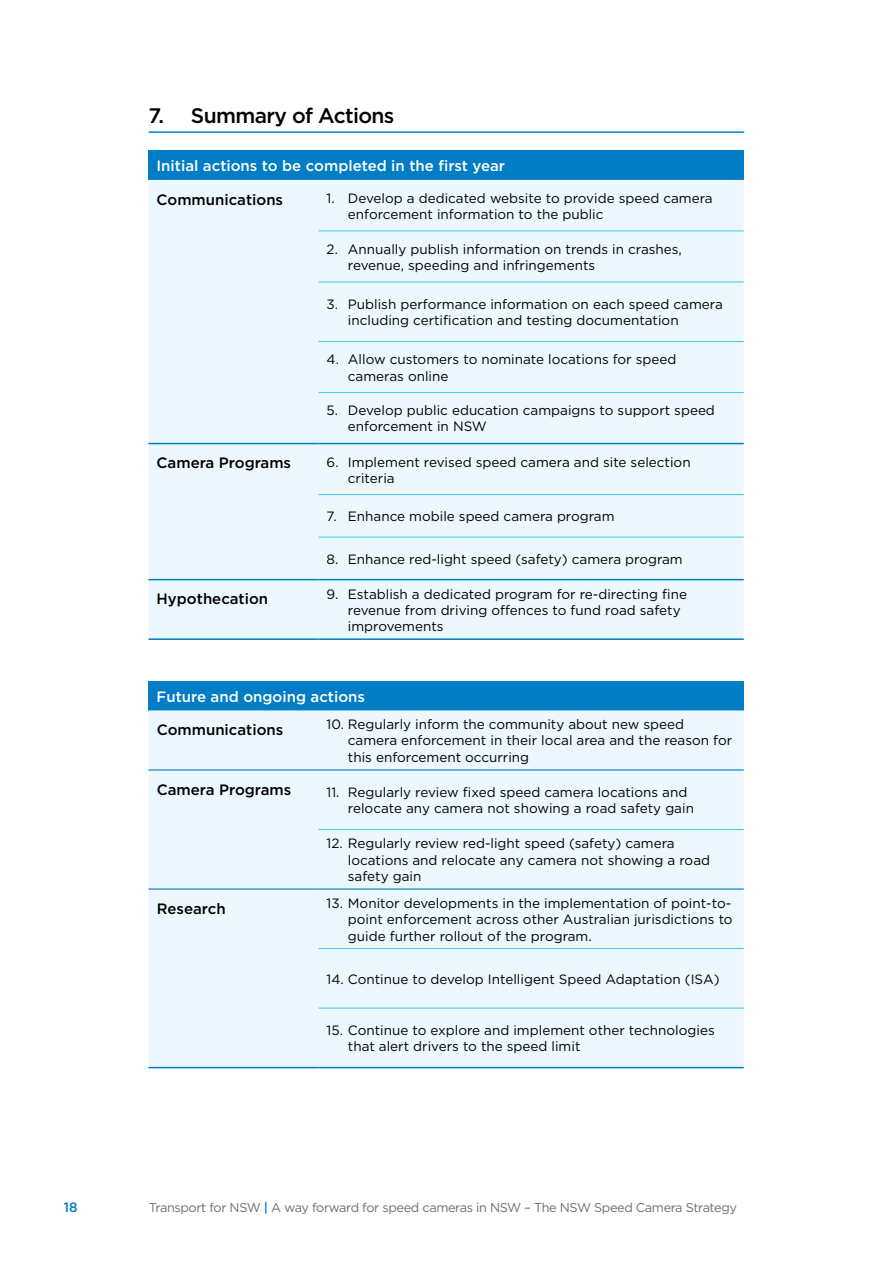
<style>
.page{position:relative;width:893px;height:1263px;background:#fff}
.page>*{position:absolute;margin:0;border:0;box-sizing:border-box;transform-origin:0 0}
.t1{font:500 21px "Gotham";letter-spacing:-.03em;color:#000}
.t2{font:500 15px "Gotham";color:#000}
.t3{font:500 15px "Gotham";color:#fff}
.t4{font:13.5px/16.2px "Gotham";color:#000}
.t5{font:500 13.5px "Gotham";color:#007dc5}
.t6{font:12.75px "Gotham";letter-spacing:-.03em;color:#6d6e71}
.s1{font-weight:500;color:#007dc5}
</style>
<div class="page">
<hr style="left:148px;top:131px;width:596px;height:2px;background:#0088ce">
<div style="left:148px;top:150px;width:596px;height:30px;background:#007dc5"></div>
<div style="left:148px;top:180px;width:596px;height:458px;background:#ecf8fe"></div>
<hr style="left:148px;top:579px;width:171px;height:1px;background:#007dc5">
<hr style="left:319px;top:579px;width:425px;height:1px;background:#007dc5">
<hr style="left:148px;top:638px;width:171px;height:2px;background:#007dc5">
<hr style="left:319px;top:638px;width:425px;height:2px;background:#007dc5">
<hr style="left:148px;top:443px;width:171px;height:1px;background:#007dc5">
<hr style="left:319px;top:443px;width:425px;height:1px;background:#007dc5">
<hr style="left:319px;top:231px;width:425px;height:1px;background:#44c8f5">
<hr style="left:319px;top:282px;width:425px;height:1px;background:#44c8f5">
<hr style="left:319px;top:341px;width:425px;height:1px;background:#44c8f5">
<hr style="left:319px;top:392px;width:425px;height:1px;background:#44c8f5">
<hr style="left:319px;top:494px;width:425px;height:1px;background:#44c8f5">
<hr style="left:319px;top:537px;width:425px;height:1px;background:#44c8f5">
<div style="left:148px;top:681px;width:596px;height:29px;background:#007dc5"></div>
<div style="left:148px;top:710px;width:596px;height:357px;background:#ecf8fe"></div>
<hr style="left:319px;top:829px;width:425px;height:1px;background:#44c8f5">
<hr style="left:319px;top:948px;width:425px;height:1px;background:#44c8f5">
<hr style="left:319px;top:1008px;width:425px;height:1px;background:#44c8f5">
<hr style="left:148px;top:1067px;width:171px;height:1px;background:#007dc5">
<hr style="left:319px;top:1067px;width:425px;height:1px;background:#007dc5">
<hr style="left:148px;top:769px;width:171px;height:1px;background:#007dc5">
<hr style="left:319px;top:769px;width:425px;height:1px;background:#007dc5">
<hr style="left:319px;top:888px;width:425px;height:1px;background:#007dc5">
<hr style="left:148px;top:888px;width:171px;height:1px;background:#007dc5">
<h1 class="t1" style="left:148px;top:102px;width:248px">7. Summary of Actions</h1>
<p class="t3" style="left:157px;top:156px;width:350px">Initial actions to be completed in the first year</p>
<p class="t2" style="left:157px;top:190px;width:128px">Communications</p>
<p class="t4" style="left:348px;top:189px;width:366px;text-indent:-21px">1. Develop a dedicated website to provide speed camera enforcement information to the public</p>
<p class="t4" style="left:348px;top:241px;width:335px;text-indent:-21px">2. Annually publish information on trends in crashes, revenue, speeding and infringements</p>
<p class="t4" style="left:348px;top:296px;width:376px;text-indent:-21px">3. Publish performance information on each speed camera including certification and testing documentation</p>
<p class="t4" style="left:348px;top:351px;width:330px;text-indent:-21px">4. Allow customers to nominate locations for speed cameras online</p>
<p class="t4" style="left:348px;top:402px;width:368px;text-indent:-21px">5. Develop public education campaigns to support speed enforcement in NSW</p>
<p class="t2" style="left:157px;top:453px;width:136px">Camera Programs</p>
<p class="t4" style="left:348px;top:453px;width:344px;text-indent:-21px">6. Implement revised speed camera and site selection criteria</p>
<p class="t4" style="left:327px;top:508px;width:289px">7. Enhance mobile speed camera program</p>
<p class="t4" style="left:327px;top:550px;width:358px">8. Enhance red-light speed (safety) camera program</p>
<p class="t2" style="left:157px;top:589px;width:113px">Hypothecation</p>
<p class="t4" style="left:348px;top:585px;width:341px;text-indent:-21px">9. Establish a dedicated program for re-directing fine revenue from driving offences to fund road safety improvements</p>
<p class="t3" style="left:157px;top:686px;width:210px">Future and ongoing actions</p>
<p class="t2" style="left:157px;top:720px;width:128px">Communications</p>
<p class="t4" style="left:348px;top:716px;width:386px;text-indent:-21px">10. Regularly inform the community about new speed camera enforcement in their local area and the reason for this enforcement occurring</p>
<p class="t2" style="left:157px;top:780px;width:136px">Camera Programs</p>
<p class="t4" style="left:348px;top:784px;width:348px;text-indent:-21px">11. Regularly review fixed speed camera locations and relocate any camera not showing a road safety gain</p>
<p class="t4" style="left:348px;top:835px;width:364px;text-indent:-21px">12. Regularly review red-light speed (safety) camera locations and relocate any camera not showing a road safety gain</p>
<p class="t2" style="left:157px;top:899px;width:70px">Research</p>
<p class="t4" style="left:348px;top:895px;width:386px;text-align:justify;text-indent:-21px">13. Monitor developments in the implementation of point-to&shy;point enforcement across other Australian jurisdictions to guide further rollout of the program.</p>
<p class="t4" style="left:327px;top:970px;width:394px">14. Continue to develop Intelligent Speed Adaptation (ISA)</p>
<p class="t4" style="left:348px;top:1022px;width:368px;text-indent:-21px">15. Continue to explore and implement other technologies that alert drivers to the speed limit</p>
<p class="t5" style="left:64px;top:1198px;width:15px">18</p>
<p class="t6" style="left:149px;top:1199px;width:590px">Transport for NSW <span class="s1">|</span> A way forward for speed cameras in NSW – The NSW Speed Camera Strategy</p>
</div>
